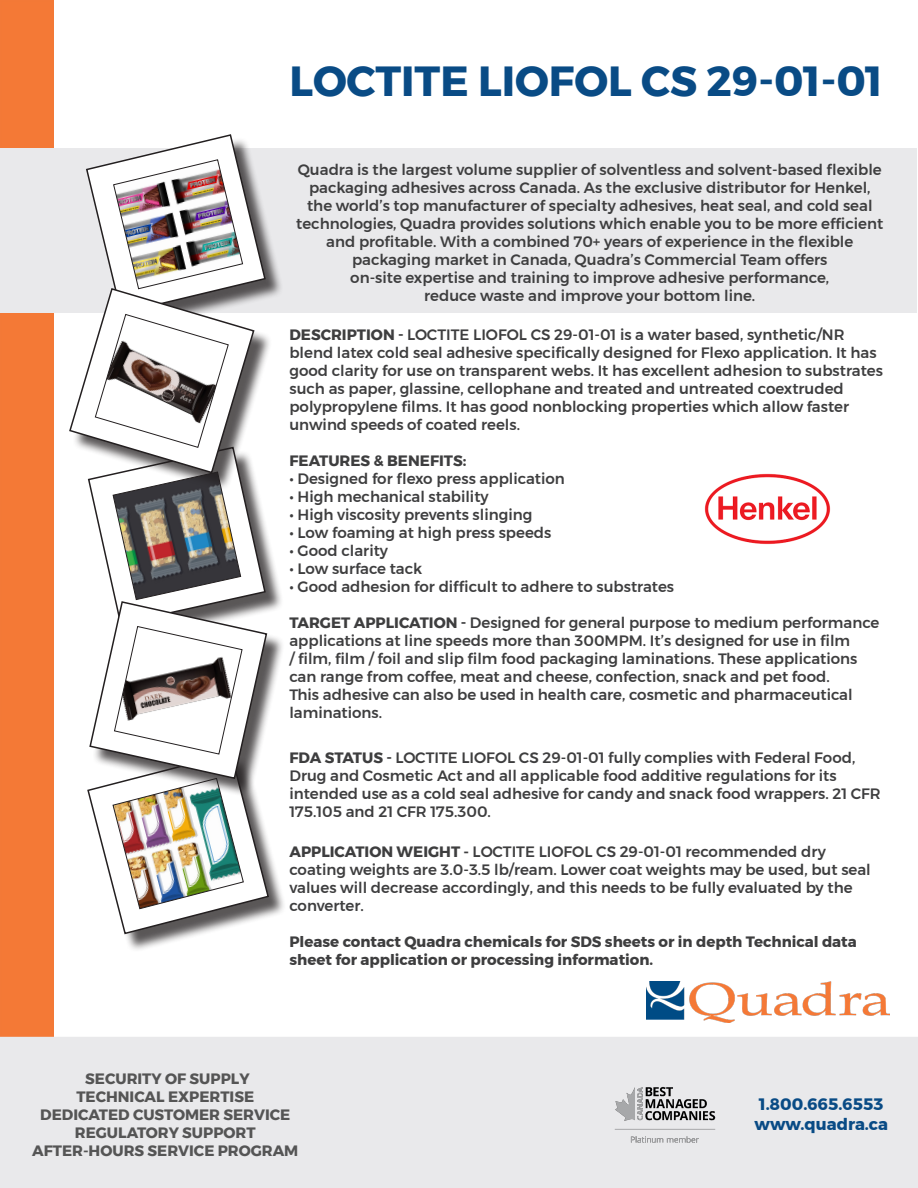
<style>
.page{position:relative;width:918px;height:1188px;background:#fff}
.page>*{position:absolute;margin:0;border:0;box-sizing:border-box;transform-origin:0 0}
.t1{font:700 42px "Montserrat";color:#094b85}
.t2{font:700 16.5px "Montserrat";color:#094b85}
.Subheading{font:500 15px/18px "Montserrat";color:#3e3e3f}
.t3{font:700 15px/18px "Montserrat";color:#3e3e3f}
.t4{font:700 15px "Montserrat";color:#555}
.s1{font-weight:700}
</style>
<div class="page">
<div style="left:1px;top:1px;width:52px;height:1186px;background:#f47936"></div>
<div style="left:0;top:0;width:54px;height:1188px;border:2px solid #f37937"></div>
<div style="left:0;top:148px;width:916px;height:165px;background:#e9e9eb"></div>
<div style="left:89px;top:137px;width:195px;height:195px;background:#231f20;opacity:.75"></div>
<div style="left:91px;top:450px;width:193px;height:193px;background:#231f20;opacity:.75"></div>
<div style="left:91px;top:756px;width:196px;height:196px;background:#231f20;opacity:.75"></div>
<div style="left:93px;top:604px;width:192px;height:193px;background:#231f20;opacity:.75"></div>
<svg style="left:69px;top:134px;width:201px;height:801px"></svg>
<img style="left:646px;top:982px;width:243px;height:41px">
<div style="left:1px;top:1038px;width:916px;height:149px;background:#e9e9eb"></div>
<div style="left:0;top:1037px;width:918px;height:151px;border:2px solid #e9e9eb"></div>
<img style="left:614px;top:1087px;width:102px;height:56px">
<img style="left:705px;top:473px;width:126px;height:72px">
<p class="t1" style="left:289px;top:47px;width:595px">LOCTITE LIOFOL CS 29-01-01</p>
<p class="Subheading" style="left:296px;top:160px;width:589px;text-align:center">Quadra is the largest volume supplier of solventless and solvent-based flexible packaging adhesives across Canada. As the exclusive distributor for Henkel, the world’s top manufacturer of specialty adhesives, heat seal, and cold seal technologies, Quadra provides solutions which enable you to be more efficient and profitable. With a combined 70+ years of experience in the flexible packaging market in Canada, Quadra’s Commercial Team offers</p>
<p class="Subheading" style="left:350px;top:268px;width:481px">on-site expertise and training to improve adhesive performance,</p>
<p class="Subheading" style="left:424px;top:286px;width:333px">reduce waste and improve your bottom line.</p>
<p class="Subheading" style="left:289px;top:325px;width:595px"><span class="s1">DESCRIPTION -</span> LOCTITE LIOFOL CS 29-01-01 is a water based, synthetic/NR blend latex cold seal adhesive specifically designed for Flexo application. It has good clarity for use on transparent webs. It has excellent adhesion to substrates such as paper, glassine, cellophane and treated and untreated coextruded polypropylene films. It has good nonblocking properties which allow faster unwind speeds of coated reels.</p>
<p class="t3" style="left:289px;top:451px;width:179px">FEATURES &amp; BENEFITS:</p>
<p class="Subheading" style="left:289px;top:469px;width:277px">• Designed for flexo press application</p>
<p class="Subheading" style="left:289px;top:487px;width:201px">• High mechanical stability</p>
<p class="Subheading" style="left:289px;top:505px;width:244px">• High viscosity prevents slinging</p>
<p class="Subheading" style="left:289px;top:523px;width:263px">• Low foaming at high press speeds</p>
<p class="Subheading" style="left:289px;top:541px;width:100px">• Good clarity</p>
<p class="Subheading" style="left:289px;top:559px;width:134px">• Low surface tack</p>
<p class="Subheading" style="left:289px;top:577px;width:386px">• Good adhesion for difficult to adhere to substrates</p>
<p class="Subheading" style="left:289px;top:613px;width:592px"><span class="s1">TARGET APPLICATION -</span> Designed for general purpose to medium performance applications at line speeds more than 300MPM. It’s designed for use in film<br>/ film, film / foil and slip film food packaging laminations. These applications can range from coffee, meat and cheese, confection, snack and pet food.<br>This adhesive can also be used in health care, cosmetic and pharmaceutical laminations.</p>
<p class="Subheading" style="left:289px;top:748px;width:593px"><span class="s1">FDA STATUS -</span> LOCTITE LIOFOL CS 29-01-01 fully complies with Federal Food, Drug and Cosmetic Act and all applicable food additive regulations for its intended use as a cold seal adhesive for candy and snack food wrappers. 21 CFR 175.105 and 21 CFR 175.300.</p>
<p class="Subheading" style="left:289px;top:843px;width:583px"><span class="s1">APPLICATION WEIGHT -</span> LOCTITE LIOFOL CS 29-01-01 recommended dry coating weights are 3.0-3.5 lb/ream. Lower coat weights may be used, but seal values will decrease accordingly, and this needs to be fully evaluated by the converter.</p>
<p class="t3" style="left:289px;top:933px;width:569px">Please contact Quadra chemicals for SDS sheets or in depth Technical data sheet for application or processing information.</p>
<p class="t4" style="left:85px;top:1066px;width:166px">SECURITY OF SUPPLY</p>
<p class="t4" style="left:76px;top:1084px;width:179px">TECHNICAL EXPERTISE</p>
<p class="t4" style="left:40px;top:1102px;width:252px">DEDICATED CUSTOMER SERVICE</p>
<p class="t4" style="left:75px;top:1120px;width:182px">REGULATORY SUPPORT</p>
<p class="t4" style="left:32px;top:1138px;width:268px">AFTER-HOURS SERVICE PROGRAM</p>
<p class="t2" style="left:759px;top:1091px;width:126px">1.800.665.6553</p>
<p class="t2" style="left:755px;top:1111px;width:135px">www.quadra.ca</p>
</div>
